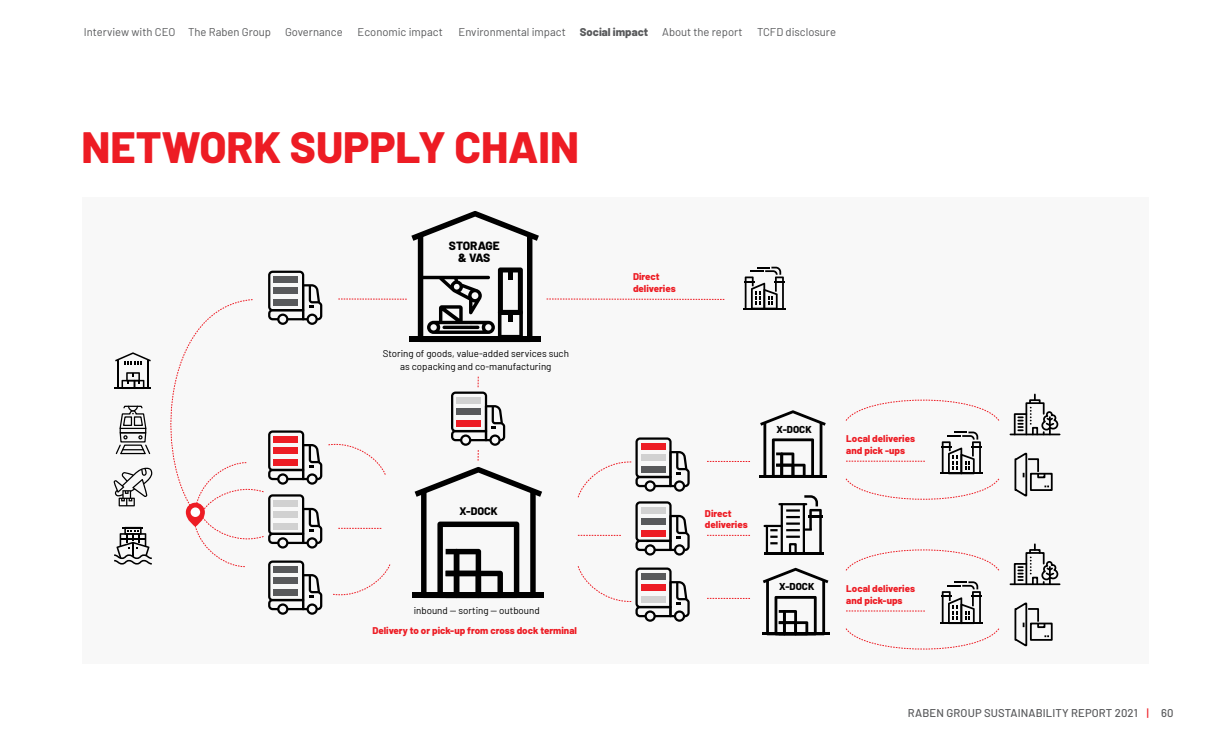
<style>
.page{position:relative;width:1230px;height:745px;background:#fff}
.page>*{position:absolute;margin:0;border:0;box-sizing:border-box;transform-origin:0 0}
.t1{font:800 43.75px "Barlow";color:#ed1c24}
.t2{font:800 11.88px/11.9px "Barlow";letter-spacing:-.01em;color:#000;text-align:center}
.t3{font:11.25px "Barlow";color:#58595b}
.t4{font:500 11.25px "Barlow";letter-spacing:.01em;color:#58595b}
.t5{font:800 10.88px "Barlow";color:#000}
.t6{font:800 10px "Barlow";color:#000}
.t7{font:800 9.75px/11.9px "Barlow";color:#ed1c24}
.t8{font:9.75px/13px "Barlow";color:#000;text-align:center}
.s1{font-weight:800}
.s2{color:#ed1c24}
</style>
<div class="page">
<div style="left:82px;top:197px;width:1066px;height:466px;background:#f8f8f8"></div>
<hr style="left:759px;top:474px;width:67px;height:3px;background:#000">
<svg style="left:760px;top:410px;width:65px;height:65px"></svg>
<hr style="left:762px;top:632px;width:67px;height:3px;background:#000">
<svg style="left:763px;top:567px;width:65px;height:65px"></svg>
<div style="left:1030px;top:622px;width:22px;height:18px;border:2px solid #000"></div>
<svg style="left:1014px;top:602px;width:35px;height:44px"></svg>
<div style="left:1030px;top:472px;width:22px;height:18px;border:2px solid #000"></div>
<svg style="left:1014px;top:452px;width:35px;height:45px"></svg>
<hr style="left:743px;top:307px;width:42px;height:2px;background:#000">
<svg style="left:744px;top:266px;width:40px;height:42px"></svg>
<hr style="left:764px;top:552px;width:60px;height:2px;background:#000">
<svg style="left:764px;top:495px;width:59px;height:57px"></svg>
<svg style="left:338px;top:527px;width:43px;height:1px"></svg>
<svg style="left:546px;top:298px;width:179px;height:2px"></svg>
<svg style="left:707px;top:534px;width:43px;height:1px"></svg>
<svg style="left:707px;top:461px;width:43px;height:1px"></svg>
<svg style="left:707px;top:597px;width:40px;height:1px"></svg>
<hr style="left:1010px;top:583px;width:49px;height:1px;background:#000">
<svg style="left:1013px;top:544px;width:46px;height:41px"></svg>
<hr style="left:1010px;top:433px;width:49px;height:2px;background:#000">
<svg style="left:1013px;top:394px;width:46px;height:42px"></svg>
<div style="left:413px;top:592px;width:131px;height:5px;background:#000"></div>
<div style="left:409px;top:336px;width:131px;height:6px;background:#000"></div>
<svg style="left:414px;top:467px;width:128px;height:125px"></svg>
<svg style="left:451px;top:376px;width:54px;height:84px"></svg>
<div style="left:456px;top:397px;width:25px;height:6px;background:#d1d1d1"></div>
<div style="left:456px;top:408px;width:25px;height:6px;background:#58595b"></div>
<div style="left:456px;top:420px;width:25px;height:6px;background:#ed1c24"></div>
<svg style="left:577px;top:437px;width:112px;height:118px"></svg>
<svg style="left:333px;top:564px;width:57px;height:32px"></svg>
<svg style="left:328px;top:443px;width:58px;height:32px"></svg>
<svg style="left:577px;top:566px;width:112px;height:55px"></svg>
<svg style="left:845px;top:581px;width:154px;height:69px"></svg>
<svg style="left:845px;top:431px;width:154px;height:69px"></svg>
<svg style="left:845px;top:549px;width:154px;height:21px"></svg>
<svg style="left:845px;top:399px;width:154px;height:22px"></svg>
<svg style="left:338px;top:211px;width:201px;height:125px"></svg>
<svg style="left:114px;top:270px;width:208px;height:344px"></svg>
<p class="t3" style="left:84px;top:24px;width:260px">Interview with CEO The Raben Group Governance</p>
<p class="t3" style="left:357px;top:24px;width:87px">Economic impact</p>
<p class="t3" style="left:458px;top:24px;width:285px">Environmental impact <span class="s1">Social impact</span> About the report</p>
<p class="t3" style="left:757px;top:24px;width:80px">TCFD disclosure</p>
<h1 class="t1" style="left:81px;top:119px;width:499px">NETWORK SUPPLY CHAIN</h1>
<p class="t2" style="left:449px;top:239px;width:52px">STORAGE &amp; VAS</p>
<p class="t8" style="left:383px;top:346px;width:188px">Storing of goods, value-added services such as copacking and co-manufacturing</p>
<p class="t5" style="left:459px;top:503px;width:40px">X-DOCK</p>
<p class="t8" style="left:414px;top:603px;width:127px">inbound -- sorting -- outbound</p>
<p class="t7" style="left:372px;top:623px;width:206px">Delivery to or pick-up from cross dock terminal</p>
<p class="t7" style="left:633px;top:270px;width:44px">Direct deliveries</p>
<p class="t7" style="left:705px;top:506px;width:44px">Direct deliveries</p>
<p class="t6" style="left:776px;top:422px;width:36px">X-DOCK</p>
<p class="t7" style="left:846px;top:432px;width:70px">Local deliveries and pick -ups</p>
<p class="t6" style="left:779px;top:580px;width:36px">X-DOCK</p>
<p class="t7" style="left:846px;top:582px;width:70px">Local deliveries and pick-ups</p>
<p class="t4" style="left:908px;top:705px;width:267px">RABEN GROUP SUSTAINABILITY REPORT 2021 <span class="s2">|</span> 60</p>
</div>
